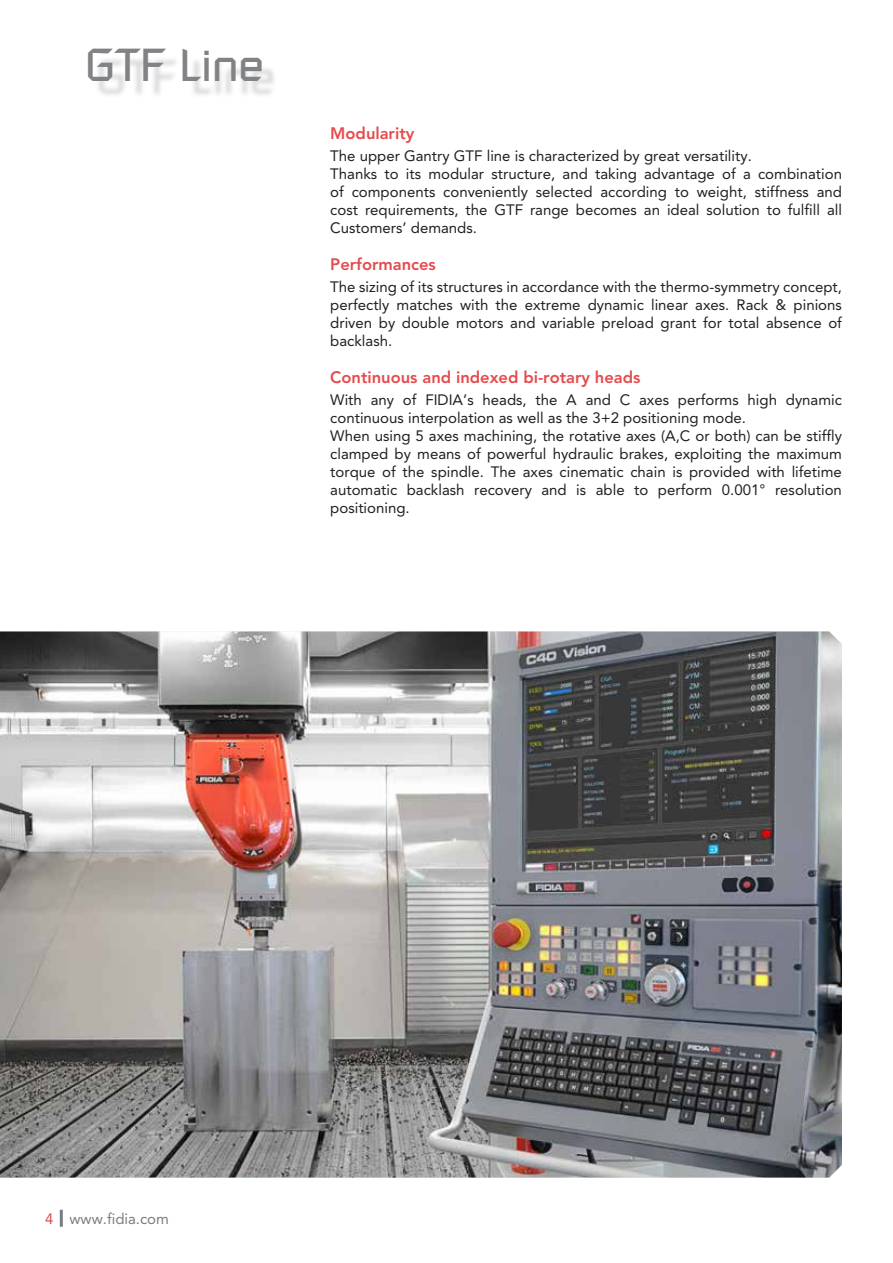
<style>
.page{position:relative;width:893px;height:1263px;background:#fff}
.page>*{position:absolute;margin:0;border:0;box-sizing:border-box;transform-origin:0 0}
.t1{font:45px "Russell Square";color:#808285}
.t2{font:800 16.5px "Avenir";color:#e64a4d}
.t3{font:15px/18px "Avenir";color:#231f20}
.t4{font:15px "Avenir";color:#7a7d7f}
.s1{color:#e64a4d}
</style>
<div class="page">
<hr style="left:60px;top:1210px;width:3px;height:17px;background:#7a7d7f">
<img style="left:0;top:631px;width:842px;height:546px">
<div style="left:95px;top:56px;width:183px;height:42px;background:#7a7d7f;opacity:.3"></div>
<h1 class="t1" style="left:85px;top:38px;width:181px">GTF Line</h1>
<p class="t2" style="left:330px;top:124px;width:86px">Modularity</p>
<p class="t3" style="left:330px;top:147px;width:513px">The upper Gantry GTF line is characterized by great versatility.<br>Thanks to its modular structure, and taking advantage of a combination of components conveniently selected according to weight, stiffness and cost requirements, the GTF range becomes an ideal solution to fulfill all Customers’ demands.</p>
<p class="t2" style="left:330px;top:255px;width:107px">Performances</p>
<p class="t3" style="left:330px;top:278px;width:513px;text-align:justify">The sizing of its structures in accordance with the thermo-symmetry concept, perfectly matches with the extreme dynamic linear axes. Rack &amp; pinions driven by double motors and variable preload grant for total absence of backlash.</p>
<p class="t2" style="left:330px;top:368px;width:312px">Continuous and indexed bi-rotary heads</p>
<p class="t3" style="left:330px;top:391px;width:513px">With any of FIDIA’s heads, the A and C axes performs high dynamic continuous interpolation as well as the 3+2 positioning mode.<br>When using 5 axes machining, the rotative axes (A,C or both) can be stiffly clamped by means of powerful hydraulic brakes, exploiting the maximum torque of the spindle. The axes cinematic chain is provided with lifetime automatic backlash recovery and is able to perform 0.001° resolution positioning.</p>
<p class="t4" style="left:45px;top:1210px;width:125px"><span class="s1">4</span> www.fidia.com</p>
</div>
